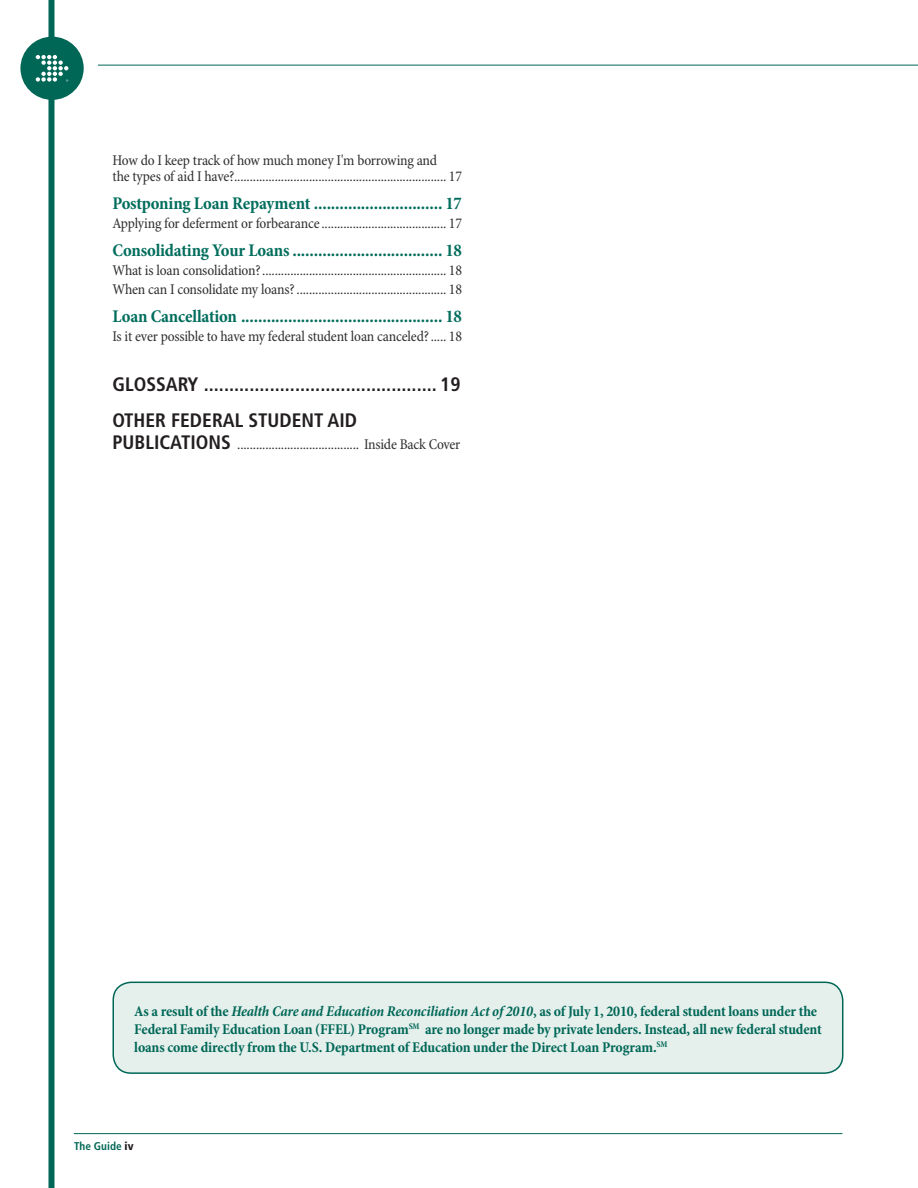
<style>
.page{position:relative;width:918px;height:1188px;background:#fff}
.page>*{position:absolute;margin:0;border:0;box-sizing:border-box;transform-origin:0 0}
._03_TOC_Header__Blac{font:700 condensed 19.5px "Frutiger";color:#231f20}
._03_TOC_Subhead__Tea{font:700 condensed 18px "Minion Pro";letter-spacing:-.01em;color:#006d5c}
._03_TOC_Body{font:condensed 15px/16.5px "Minion Pro";letter-spacing:-.015em;color:#312f30}
.t1{font:700 condensed 15px/18px "Minion Pro";letter-spacing:-.01em;color:#006756}
._03_TOC_Header__Blac-2{font:condensed 15px "Minion Pro";letter-spacing:-.015em;color:#312f30}
.t2{font:700 condensed 11.25px "Frutiger";color:#006756}
.s1{font-family:"Frutiger";font-weight:700;font-size:19.5px;color:#231f20}
.s2{font-style:italic}
.s3{font-weight:900;color:#231f20}
</style>
<div class="page">
<div style="left:48px;top:0;width:6px;height:1188px;background:#006756"></div>
<hr style="left:74px;top:1133px;width:768px;height:1px;background:#006756">
<div style="left:20px;top:37px;width:64px;height:63px;background:#006756;border-radius:50%"></div>
<svg style="left:36px;top:55px;width:32px;height:27px"></svg>
<hr style="left:98px;top:65px;width:820px;height:1px;background:#006756">
<div style="left:113px;top:982px;width:730px;height:91px;background:#e5f0ed;border-radius:18px"></div>
<div style="left:112px;top:982px;width:731px;height:92px;border:2px solid #006756;border-radius:18px"></div>
<p class="_03_TOC_Body" style="left:112px;top:152px;width:351px">How do I keep track of how much money I'm borrowing and<br>the types of aid I have?.................................................................... 17</p>
<p class="_03_TOC_Subhead__Tea" style="left:112px;top:191px;width:351px">Postponing Loan Repayment .............................. 17</p>
<p class="_03_TOC_Body" style="left:112px;top:216px;width:351px">Applying for deferment or forbearance........................................ 17</p>
<p class="_03_TOC_Subhead__Tea" style="left:112px;top:238px;width:351px">Consolidating Your Loans ................................... 18</p>
<p class="_03_TOC_Body" style="left:112px;top:262px;width:351px">What is loan consolidation?........................................................... 18</p>
<p class="_03_TOC_Body" style="left:112px;top:282px;width:351px">When can I consolidate my loans?................................................ 18</p>
<p class="_03_TOC_Subhead__Tea" style="left:112px;top:304px;width:351px">Loan Cancellation ............................................... 18</p>
<p class="_03_TOC_Body" style="left:112px;top:328px;width:351px">Is it ever possible to have my federal student loan canceled?..... 18</p>
<p class="_03_TOC_Header__Blac" style="left:112px;top:372px;width:350px">GLOSSARY .............................................. 19</p>
<p class="_03_TOC_Header__Blac" style="left:112px;top:408px;width:246px">OTHER FEDERAL STUDENT AID</p>
<p class="_03_TOC_Header__Blac-2" style="left:112px;top:435px;width:350px"><span class="s1">PUBLICATIONS</span> ....................................... Inside Back Cover</p>
<p class="t1" style="left:134px;top:1002px;width:689px">As a result of the <span class="s2">Health Care and Education Reconciliation Act of 2010</span>, as of July 1, 2010, federal student loans under the<br>Federal Family Education Loan (FFEL) Program<sup>SM</sup> are no longer made by private lenders. Instead, all new federal student loans come directly from the U.S. Department of Education under the Direct Loan Program.<sup>SM</sup></p>
<p class="t2" style="left:74px;top:1140px;width:61px">The Guide <span class="s3">iv</span></p>
</div>
